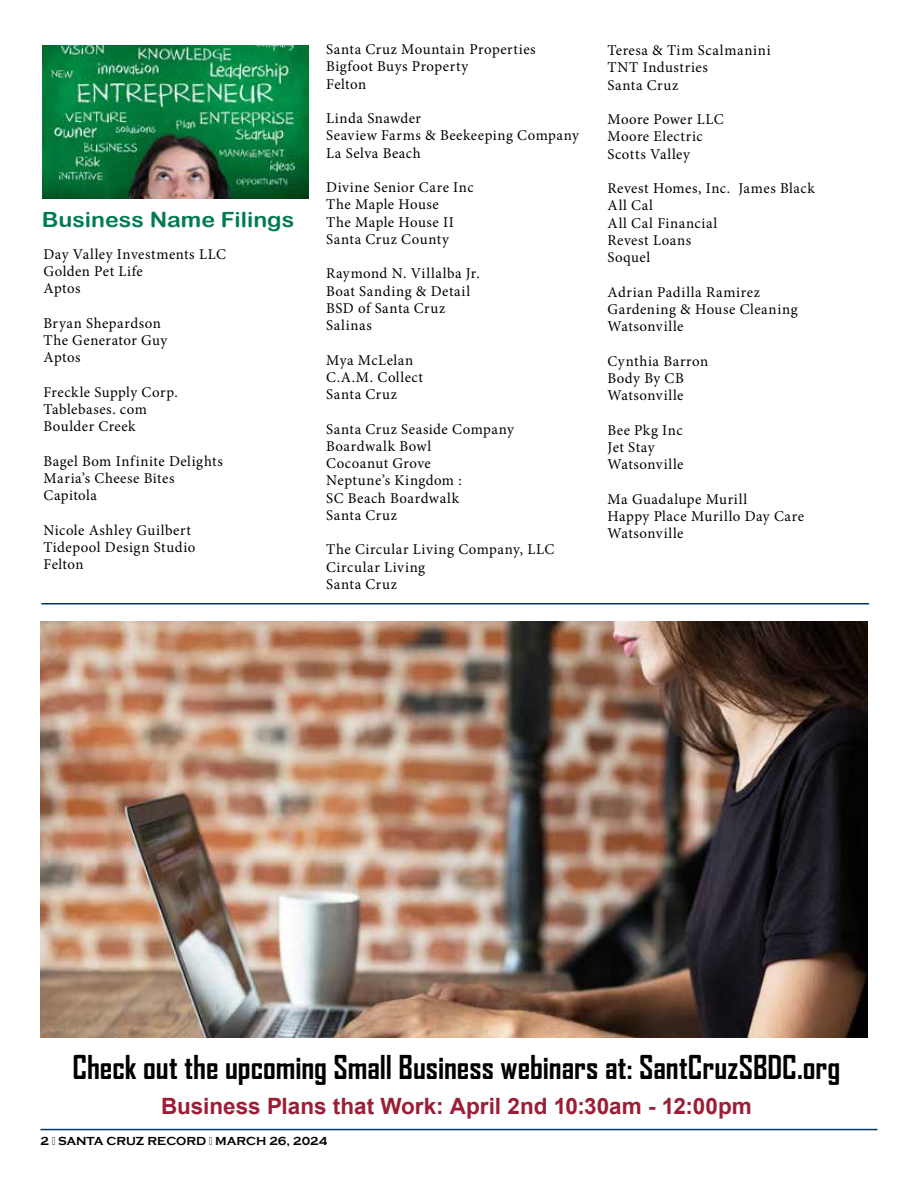
<style>
.page{position:relative;width:918px;height:1188px;background:#fff}
.page>*{position:absolute;margin:0;border:0;box-sizing:border-box;transform-origin:0 0}
.t1{font:700 31.5px "Agency FB";color:#000}
.t2{font:700 22.5px "Arial";color:#9b1e37}
.t3{font:21px "Arial Rounded MT Bold";color:#007b4f;scale:1.1 1}
.t4{font:15px/17.2px "Minion Pro";letter-spacing:.035em;color:#000}
.t5{font:700 12px "Copperplate Gothic";color:#000}
</style>
<div class="page">
<hr style="left:40px;top:1129px;width:838px;height:1px;background:#003768">
<img style="left:42px;top:45px;width:266px;height:154px">
<hr style="left:41px;top:603px;width:828px;height:1px;background:#003768">
<img style="left:40px;top:621px;width:828px;height:416px">
<h3 class="t3" style="left:42px;top:207px;width:231px">Business Name Filings</h3>
<p class="t4" style="left:44px;top:245px;width:184px">Day Valley Investments LLC<br>Golden Pet Life<br>Aptos</p>
<p class="t4" style="left:44px;top:314px;width:125px">Bryan Shepardson<br>The Generator Guy<br>Aptos</p>
<p class="t4" style="left:44px;top:383px;width:136px">Freckle Supply Corp.<br>Tablebases. com<br>Boulder Creek</p>
<p class="t4" style="left:44px;top:452px;width:181px">Bagel Bom Infinite Delights<br>Maria’s Cheese Bites<br>Capitola</p>
<p class="t4" style="left:44px;top:521px;width:153px">Nicole Ashley Guilbert<br>Tidepool Design Studio<br>Felton</p>
<p class="t4" style="left:326px;top:41px;width:211px">Santa Cruz Mountain Properties<br>Bigfoot Buys Property<br>Felton</p>
<p class="t4" style="left:326px;top:110px;width:254px">Linda Snawder<br>Seaview Farms &amp; Beekeeping Company<br>La Selva Beach</p>
<p class="t4" style="left:326px;top:179px;width:149px">Divine Senior Care Inc<br>The Maple House<br>The Maple House II<br>Santa Cruz County</p>
<p class="t4" style="left:326px;top:265px;width:155px">Raymond N. Villalba Jr.<br>Boat Sanding &amp; Detail<br>BSD of Santa Cruz<br>Salinas</p>
<p class="t4" style="left:326px;top:351px;width:98px">Mya McLelan<br>C.A.M. Collect<br>Santa Cruz</p>
<p class="t4" style="left:326px;top:420px;width:189px">Santa Cruz Seaside Company<br>Boardwalk Bowl<br>Cocoanut Grove<br>Neptune’s Kingdom :<br>SC Beach Boardwalk<br>Santa Cruz</p>
<p class="t4" style="left:326px;top:541px;width:230px">The Circular Living Company, LLC<br>Circular Living<br>Santa Cruz</p>
<p class="t4" style="left:608px;top:42px;width:165px">Teresa &amp; Tim Scalmanini<br>TNT Industries<br>Santa Cruz</p>
<p class="t4" style="left:608px;top:111px;width:118px">Moore Power LLC<br>Moore Electric<br>Scotts Valley</p>
<p class="t4" style="left:608px;top:180px;width:209px">Revest Homes, Inc. James Black<br>All Cal<br>All Cal Financial<br>Revest Loans<br>Soquel</p>
<p class="t4" style="left:608px;top:283px;width:192px">Adrian Padilla Ramirez<br>Gardening &amp; House Cleaning<br>Watsonville</p>
<p class="t4" style="left:608px;top:352px;width:102px">Cynthia Barron<br>Body By CB<br>Watsonville</p>
<p class="t4" style="left:608px;top:421px;width:78px">Bee Pkg Inc<br>Jet Stay<br>Watsonville</p>
<p class="t4" style="left:608px;top:490px;width:198px">Ma Guadalupe Murill<br>Happy Place Murillo Day Care<br>Watsonville</p>
<h1 class="t1" style="left:73px;top:1047px;width:769px">Check out the upcoming Small Business webinars at: SantCruzSBDC.org</h1>
<h2 class="t2" style="left:161px;top:1090px;width:592px">Business Plans that Work: April 2nd 10:30am - 12:00pm</h2>
<p class="t5" style="left:40px;top:1135px;width:288px">2 · SANTA CRUZ RECORD · MARCH 26, 2024</p>
</div>
